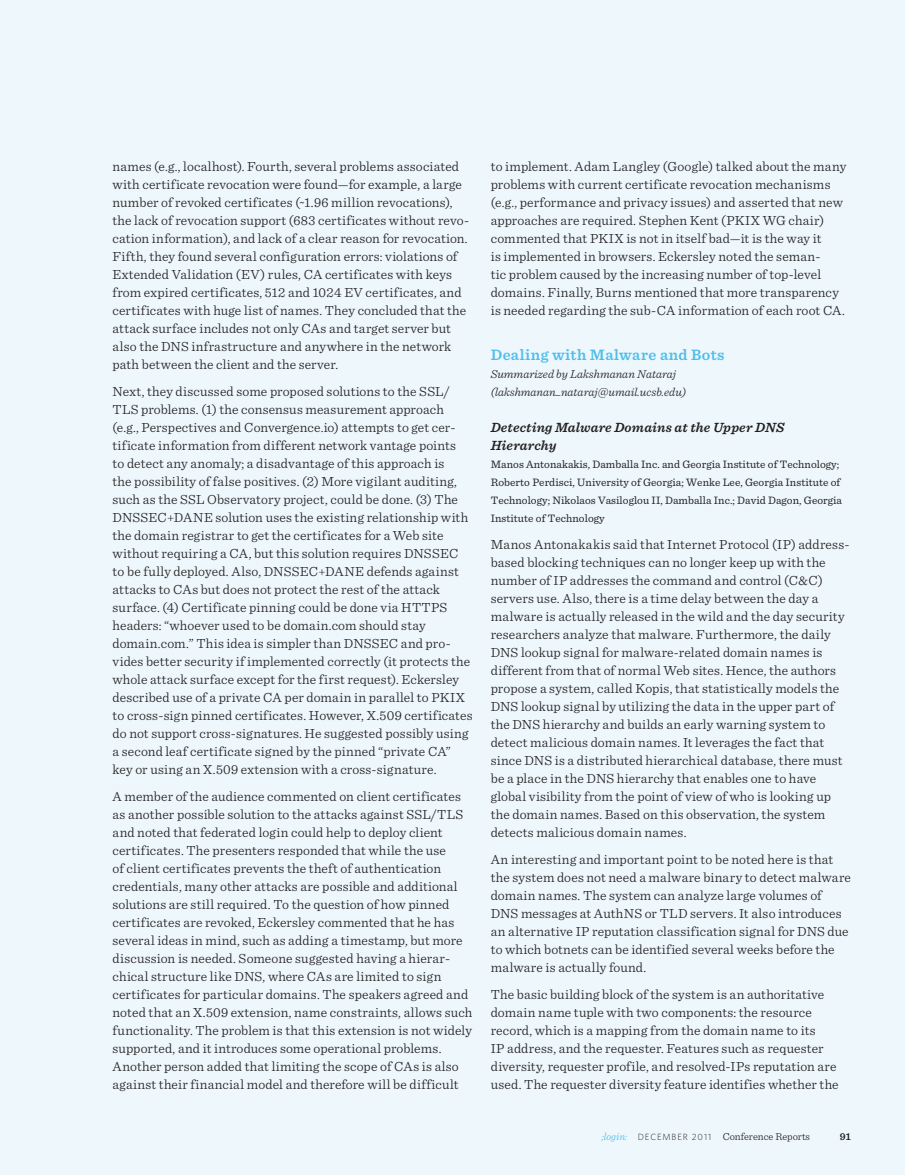
<style>
.page{position:relative;width:905px;height:1175px;background:#fff}
.page>*{position:absolute;margin:0;border:0;box-sizing:border-box;transform-origin:0 0}
.t1{font:600 15.75px "Sentinel";letter-spacing:.025em;color:#4fbdec}
.t2{font:300 13.8px/18px "Sentinel";letter-spacing:.01em;color:#231f20}
.t3{font:italic 600 13.8px/18px "Sentinel";letter-spacing:.005em;color:#231f20}
.t4{font:italic 300 12px/18px "Sentinel";color:#231f20}
.t5{font:11.25px/18px "Sentinel";letter-spacing:.005em;color:#231f20}
.t6{font:300 10.5px "Sentinel";color:#231f20}
.t7{font:600 10.5px "Sentinel";color:#231f20}
.s1{font-style:italic;color:#4fbdec}
.s2{font-family:"Whitney";font-size:9px}
</style>
<div class="page">
<div style="left:0;top:0;width:904px;height:1174px;background:#edf7fc"></div>
<p class="t2" style="left:113px;top:157px;width:358px">names (e.g., localhost). Fourth, several problems associated with certificate revocation were found—for example, a large number of revoked certificates (~1.96 million revocations), the lack of revocation support (683 certificates without revo&shy;cation information), and lack of a clear reason for revocation.<br>Fifth, they found several configuration errors: violations of Extended Validation (EV) rules, CA certificates with keys from expired certificates, 512 and 1024 EV certificates, and certificates with huge list of names. They concluded that the attack surface includes not only CAs and target server but also the DNS infrastructure and anywhere in the network path between the client and the server.</p>
<p class="t2" style="left:113px;top:382px;width:361px">Next, they discussed some proposed solutions to the SSL/ TLS problems. (1) the consensus measurement approach (e.g., Perspectives and Convergence.io) attempts to get cer&shy;tificate information from different network vantage points<br>to detect any anomaly; a disadvantage of this approach is<br>the possibility of false positives. (2) More vigilant auditing, such as the SSL Observatory project, could be done. (3) The DNSSEC+DANE solution uses the existing relationship with the domain registrar to get the certificates for a Web site without requiring a CA, but this solution requires DNSSEC to be fully deployed. Also, DNSSEC+DANE defends against attacks to CAs but does not protect the rest of the attack surface. (4) Certificate pinning could be done via HTTPS headers: “whoever used to be domain.com should stay domain.com.” This idea is simpler than DNSSEC and pro&shy;vides better security if implemented correctly (it protects the whole attack surface except for the first request). Eckersley described use of a private CA per domain in parallel to PKIX to cross-sign pinned certificates. However, X.509 certificates do not support cross-signatures. He suggested possibly using a second leaf certificate signed by the pinned “private CA” key or using an X.509 extension with a cross-signature.</p>
<p class="t2" style="left:113px;top:787px;width:361px">A member of the audience commented on client certificates as another possible solution to the attacks against SSL/TLS and noted that federated login could help to deploy client certificates. The presenters responded that while the use<br>of client certificates prevents the theft of authentication credentials, many other attacks are possible and additional solutions are still required. To the question of how pinned certificates are revoked, Eckersley commented that he has several ideas in mind, such as adding a timestamp, but more discussion is needed. Someone suggested having a hierar&shy;chical structure like DNS, where CAs are limited to sign certificates for particular domains. The speakers agreed and noted that an X.509 extension, name constraints, allows such functionality. The problem is that this extension is not widely supported, and it introduces some operational problems.<br>Another person added that limiting the scope of CAs is also against their financial model and therefore will be difficult</p>
<p class="t2" style="left:490px;top:157px;width:357px">to implement. Adam Langley (Google) talked about the many problems with current certificate revocation mechanisms (e.g., performance and privacy issues) and asserted that new approaches are required. Stephen Kent (PKIX WG chair) commented that PKIX is not in itself bad—it is the way it<br>is implemented in browsers. Eckersley noted the seman-<br>tic problem caused by the increasing number of top-level domains. Finally, Burns mentioned that more transparency is needed regarding the sub-CA information of each root CA.</p>
<p class="t1" style="left:490px;top:345px;width:235px">Dealing with Malware and Bots</p>
<p class="t4" style="left:490px;top:365px;width:197px">Summarized by Lakshmanan Nataraj (lakshmanan_nataraj@umail.ucsb.edu)</p>
<p class="t3" style="left:490px;top:418px;width:295px">Detecting Malware Domains at the Upper DNS<br>Hierarchy</p>
<p class="t5" style="left:490px;top:455px;width:353px">Manos Antonakakis, Damballa Inc. and Georgia Institute of Technology; Roberto Perdisci, University of Georgia; Wenke Lee, Georgia Institute of Technology; Nikolaos Vasiloglou II, Damballa Inc.; David Dagon, Georgia Institute of Technology</p>
<p class="t2" style="left:490px;top:535px;width:360px">Manos Antonakakis said that Internet Protocol (IP) address&shy;based blocking techniques can no longer keep up with the number of IP addresses the command and control (C&amp;C) servers use. Also, there is a time delay between the day a malware is actually released in the wild and the day security researchers analyze that malware. Furthermore, the daily DNS lookup signal for malware-related domain names is different from that of normal Web sites. Hence, the authors propose a system, called Kopis, that statistically models the DNS lookup signal by utilizing the data in the upper part of the DNS hierarchy and builds an early warning system to detect malicious domain names. It leverages the fact that since DNS is a distributed hierarchical database, there must be a place in the DNS hierarchy that enables one to have global visibility from the point of view of who is looking up the domain names. Based on this observation, the system detects malicious domain names.</p>
<p class="t2" style="left:490px;top:850px;width:362px">An interesting and important point to be noted here is that the system does not need a malware binary to detect malware domain names. The system can analyze large volumes of DNS messages at AuthNS or TLD servers. It also introduces an alternative IP reputation classification signal for DNS due to which botnets can be identified several weeks before the malware is actually found.</p>
<p class="t2" style="left:490px;top:985px;width:349px">The basic building block of the system is an authoritative domain name tuple with two components: the resource record, which is a mapping from the domain name to its<br>IP address, and the requester. Features such as requester diversity, requester profile, and resolved-IPs reputation are used. The requester diversity feature identifies whether the</p>
<p class="t6" style="left:601px;top:1130px;width:210px"><span class="s1">;login:</span> <span class="s2">DECEMBER 2011</span> Conference Reports</p>
<p class="t7" style="left:839px;top:1130px;width:13px">91</p>
</div>
